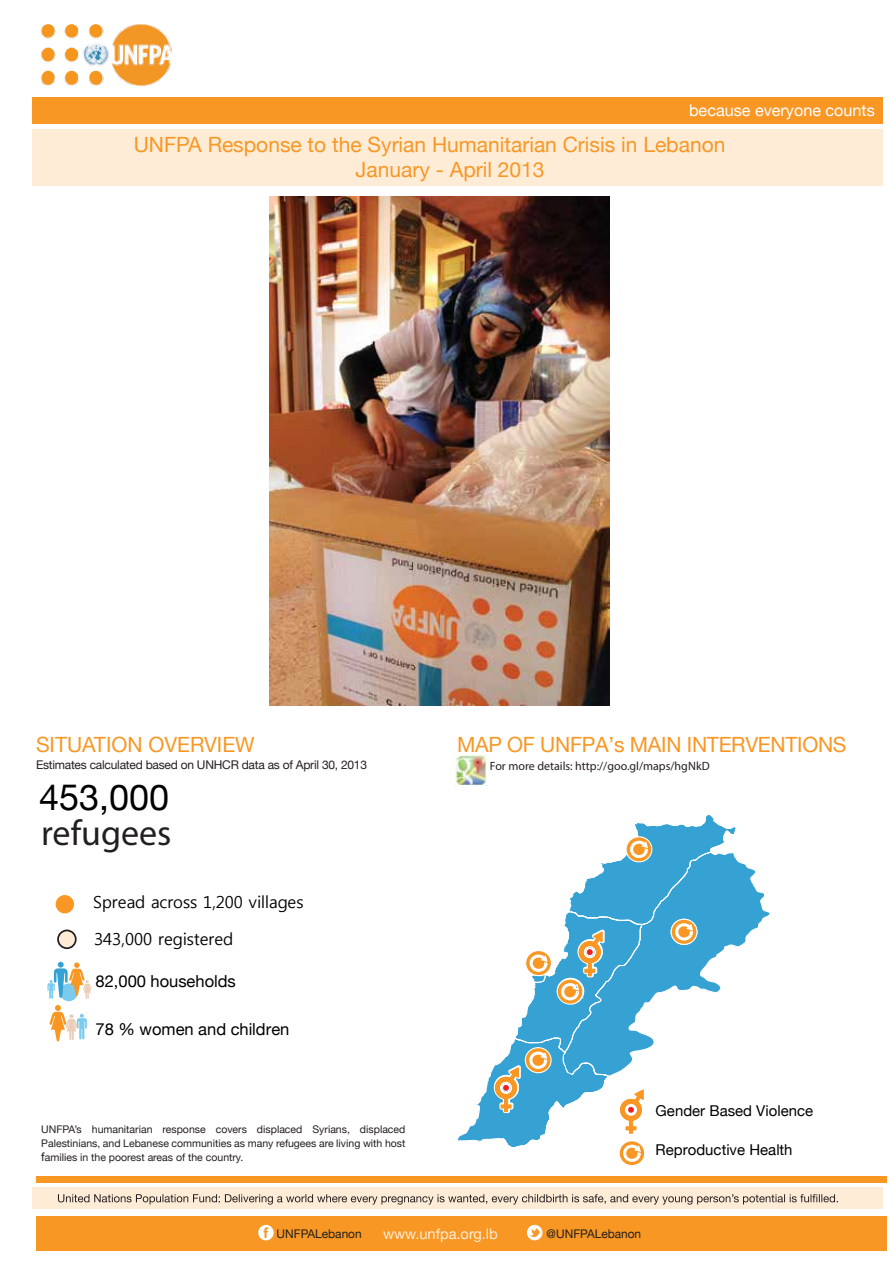
<style>
.page{position:relative;width:893px;height:1263px;background:#fff}
.page>*{position:absolute;margin:0;border:0;box-sizing:border-box;transform-origin:0 0}
.t1{font:36px "Myriad Pro";color:#231f20}
.t2{font:700 36px "Helvetica Neue";color:#010101}
.t3{font:700 21px "Helvetica Neue";color:#f89724}
.t4{font:21px "Helvetica Neue";color:#f89724}
.t5{font:16.5px "Malgun Gothic";color:#010101}
.t6{font:700 16.5px "Helvetica Neue";color:#010101}
.t7{font:16.2px "Helvetica Neue";color:#fff}
.t8{font:15px "Helvetica Neue";color:#010101}
.t9{font:700 14.55px "Helvetica Neue";color:#ffecd6}
.t10{font:12px "Helvetica Neue";letter-spacing:-.02em;color:#231f20}
.t11{font:12px "Myriad Pro";color:#231f20}
.t12{font:11.85px "Helvetica Neue";color:#231f20}
.t13{font:10.5px/14.4px "Helvetica Neue";color:#231f20;text-align:justify}
.s1{font-size:12px}
</style>
<div class="page">
<div style="left:32px;top:97px;width:850px;height:26px;background:#f89724"></div>
<div style="left:32px;top:1187px;width:850px;height:22px;background:#feecd7"></div>
<div style="left:36px;top:1176px;width:851px;height:6px;background:#f89724"></div>
<div style="left:36px;top:1216px;width:851px;height:34px;background:#f89724"></div>
<img style="left:40px;top:24px;width:132px;height:62px">
<svg style="left:58px;top:1194px;width:780px;height:10px"></svg>
<div style="left:258px;top:1225px;width:16px;height:15px;background:#fff;border-radius:50%"></div>
<svg style="left:263px;top:1227px;width:5px;height:11px"></svg>
<div style="left:527px;top:1225px;width:15px;height:15px;background:#fff;border-radius:50%"></div>
<svg style="left:530px;top:1228px;width:10px;height:9px"></svg>
<div style="left:89px;top:24px;width:13px;height:13px;background:#f5961f;border-radius:50%"></div>
<div style="left:89px;top:71px;width:13px;height:13px;background:#f5961f;border-radius:50%"></div>
<div style="left:65px;top:24px;width:13px;height:13px;background:#f5961f;border-radius:50%"></div>
<div style="left:65px;top:48px;width:13px;height:12px;background:#f5961f;border-radius:50%"></div>
<div style="left:65px;top:71px;width:13px;height:13px;background:#f5961f;border-radius:50%"></div>
<div style="left:42px;top:24px;width:13px;height:13px;background:#f5961f;border-radius:50%"></div>
<div style="left:42px;top:48px;width:13px;height:12px;background:#f5961f;border-radius:50%"></div>
<div style="left:42px;top:71px;width:13px;height:13px;background:#f5961f;border-radius:50%"></div>
<div style="left:32px;top:129px;width:850px;height:57px;background:#feecd7"></div>
<div style="left:56px;top:895px;width:18px;height:18px;background:#f89723;border-radius:50%"></div>
<svg style="left:57px;top:932px;width:20px;height:17px"></svg>
<div style="left:57px;top:929px;width:20px;height:20px;border:2px solid #231f20;border-radius:50%"></div>
<svg style="left:737px;top:861px;width:34px;height:86px"></svg>
<div style="left:60px;top:983px;width:18px;height:18px;background:#7bcbee;border-radius:50%"></div>
<svg style="left:47px;top:962px;width:45px;height:37px"></svg>
<img style="left:269px;top:196px;width:340px;height:509px">
<svg style="left:457px;top:815px;width:280px;height:350px"></svg>
<svg style="left:49px;top:1005px;width:38px;height:37px"></svg>
<img style="left:455px;top:755px;width:31px;height:30px">
<h3 class="t7" style="left:689px;top:100px;width:187px">because everyone counts</h3>
<h2 class="t3" style="left:134px;top:132px;width:593px">UNFPA Response to the Syrian Humanitarian Crisis in Lebanon</h2>
<h2 class="t4" style="left:356px;top:157px;width:191px">January - April 2013</h2>
<h2 class="t3" style="left:36px;top:732px;width:220px">SITUATION OVERVIEW</h2>
<p class="t10" style="left:36px;top:757px;width:332px">Estimates calculated based on UNHCR data as of April 30, 2013</p>
<h1 class="t2" style="left:39px;top:776px;width:132px">453,000</h1>
<h1 class="t1" style="left:41px;top:811px;width:132px">refugees</h1>
<h3 class="t5" style="left:93px;top:893px;width:212px">Spread across 1,200 villages</h3>
<h3 class="t5" style="left:94px;top:929px;width:141px">343,000 registered</h3>
<h3 class="t6" style="left:95px;top:972px;width:142px">82,000 households</h3>
<h3 class="t6" style="left:95px;top:1019px;width:196px">78 % women and children</h3>
<p class="t13" style="left:41px;top:1121px;width:366px">UNFPA’s humanitarian response covers displaced Syrians, displaced Palestinians, and Lebanese communities as many refugees are living with host <span class="s1">f</span>amilies in the poorest areas of the country.</p>
<h2 class="t3" style="left:457px;top:732px;width:391px">MAP OF UNFPA’s MAIN INTERVENTIONS</h2>
<p class="t11" style="left:490px;top:759px;width:221px">For more details: http://goo.gl/maps/hgNkD</p>
<h3 class="t8" style="left:656px;top:1102px;width:159px">Gender Based Violence</h3>
<h3 class="t8" style="left:656px;top:1141px;width:138px">Reproductive Health</h3>
<p class="t12" style="left:277px;top:1227px;width:87px">UNFPALebanon</p>
<h3 class="t9" style="left:383px;top:1225px;width:116px">www.unfpa.org.lb</h3>
<p class="t12" style="left:547px;top:1227px;width:96px">@UNFPALebanon</p>
</div>
